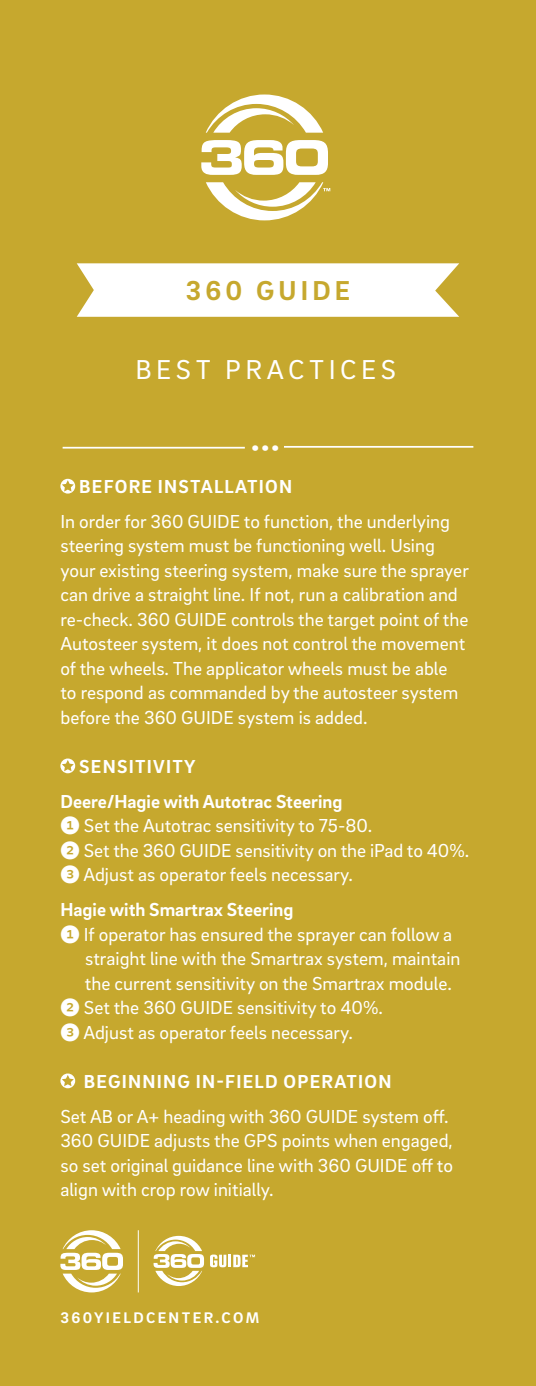
<style>
.page{position:relative;width:536px;height:1386px;background:#c6a82e}
.page>*{position:absolute;margin:0;border:0;box-sizing:border-box;transform-origin:0 0}
.t1{font:28px "Brix Sans";letter-spacing:.165em;color:#fff}
.t2{font:700 28px "Brix Sans";letter-spacing:.15em;color:#c6a82e}
.t3{font:700 21px "Brix Sans";color:#fff}
.t4{font:19.25px/24.5px "Brix Sans";color:#fff}
.t5{font:700 19.25px/35px "Brix Sans";color:#fff}
.t6{font:700 19.25px "Brix Sans";letter-spacing:.065em;color:#fff}
.t7{font:700 15.75px "Brix Sans";letter-spacing:.15em;color:#fff}
.s1{font-family:"Whitney Index Black Round Bd"}
</style>
<div class="page">
<svg style="left:60px;top:1230px;width:63px;height:62px"></svg>
<hr style="left:138px;top:1230px;width:1px;height:62px;background:#fff">
<svg style="left:153px;top:1236px;width:51px;height:50px"></svg>
<svg style="left:210px;top:1255px;width:45px;height:12px"></svg>
<svg style="left:60px;top:479px;width:15px;height:15px"></svg>
<svg style="left:60px;top:759px;width:15px;height:14px"></svg>
<svg style="left:60px;top:1074px;width:15px;height:14px"></svg>
<svg style="left:206px;top:182px;width:124px;height:38px"></svg>
<svg style="left:201px;top:140px;width:127px;height:35px"></svg>
<svg style="left:206px;top:94px;width:117px;height:39px"></svg>
<svg style="left:77px;top:263px;width:382px;height:54px;background:#fbf9f2"></svg>
<hr style="left:63px;top:447px;width:182px;height:2px;background:#fff">
<hr style="left:284px;top:446px;width:189px;height:2px;background:#fff">
<h1 class="t2" style="left:186px;top:272px;width:166px">360 GUIDE</h1>
<h1 class="t1" style="left:135px;top:351px;width:262px">BEST PRACTICES</h1>
<p class="t3" style="left:251px;top:434px;width:30px">•••</p>
<p class="t6" style="left:79px;top:474px;width:214px">BEFORE INSTALLATION</p>
<p class="t4" style="left:60px;top:508px;width:410px">In order for 360 GUIDE to function, the underlying steering system must be functioning well. Using your existing steering system, make sure the sprayer can drive a straight line. If not, run a calibration and re-check. 360 GUIDE controls the target point of the Autosteer system, it does not control the movement of the wheels. The applicator wheels must be able<br>to respond as commanded by the autosteer system before the 360 GUIDE system is added.</p>
<p class="t5" style="left:60px;top:748px;width:283px;text-indent:19px">SENSITIVITY<br>Deere/Hagie with Autotrac Steering</p>
<p class="t4" style="left:60px;top:813px;width:410px"><span class="s1">1</span> Set the Autotrac sensitivity to 75-80.<br><span class="s1">2</span> Set the 360 GUIDE sensitivity on the iPad to 40%.<br><span class="s1">3</span> Adjust as operator feels necessary.</p>
<p class="t5" style="left:60px;top:891px;width:234px">Hagie with Smartrax Steering</p>
<p class="t4" style="left:60px;top:921px;width:393px"><span class="s1">1</span> If operator has ensured the sprayer can follow a</p>
<p class="t4" style="left:85px;top:946px;width:376px">straight line with the Smartrax system, maintain</p>
<p class="t4" style="left:85px;top:970px;width:368px">the current sensitivity on the Smartrax module.</p>
<p class="t4" style="left:60px;top:995px;width:324px"><span class="s1">2</span> Set the 360 GUIDE sensitivity to 40%.</p>
<p class="t4" style="left:60px;top:1019px;width:294px"><span class="s1">3</span> Adjust as operator feels necessary.</p>
<p class="t6" style="left:84px;top:1069px;width:309px">BEGINNING IN-FIELD OPERATION</p>
<p class="t4" style="left:60px;top:1103px;width:394px">Set AB or A+ heading with 360 GUIDE system off.<br>360 GUIDE adjusts the GPS points when engaged, so set original guidance line with 360 GUIDE off to align with crop row initially.</p>
<p class="t7" style="left:60px;top:1307px;width:200px">360YIELDCENTER.COM</p>
</div>
